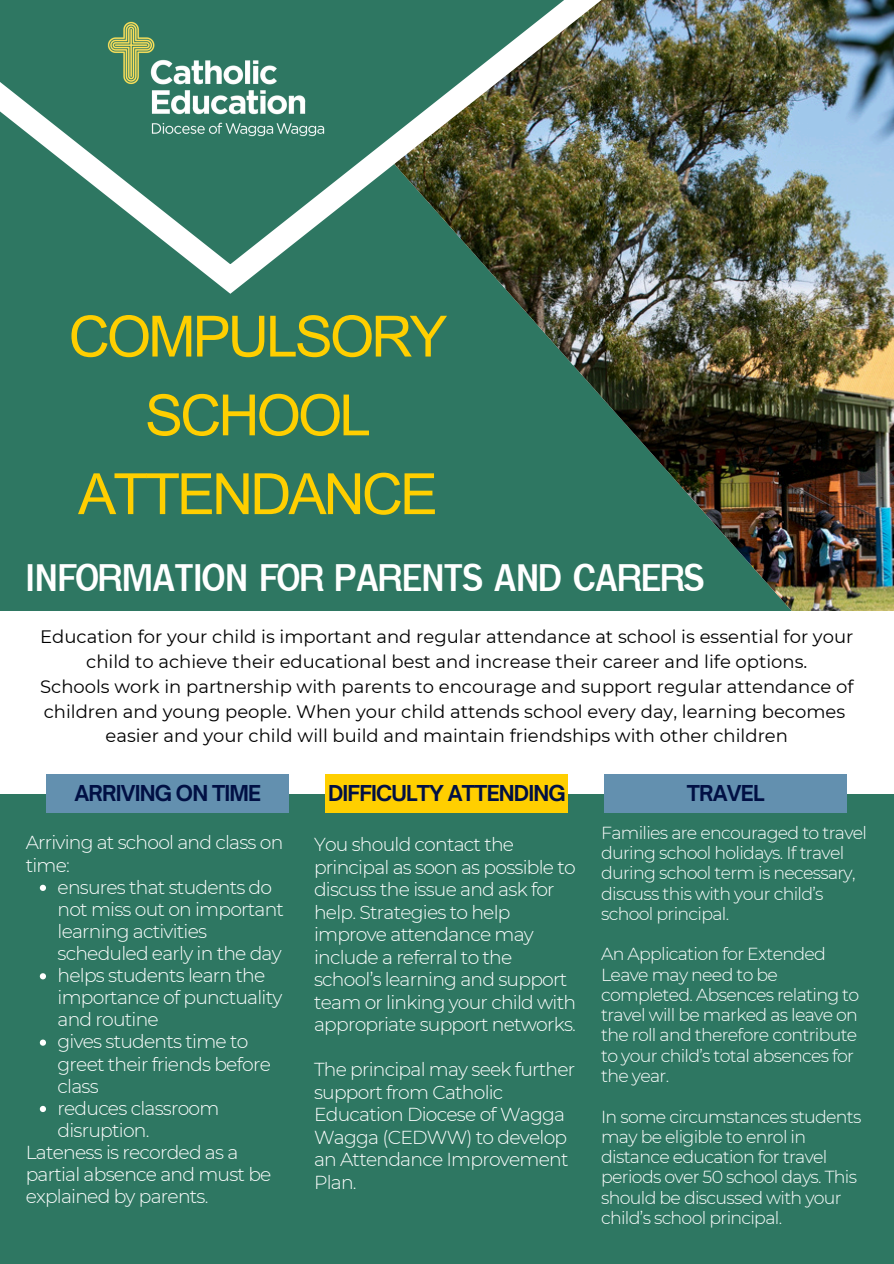
<style>
.page{position:relative;width:894px;height:1264px;background:#fff}
.page>*{position:absolute;margin:0;border:0;box-sizing:border-box;transform-origin:0 0}
.t1{font:56.85px/78.8px "Garuda";letter-spacing:-.05em;color:#ffcf00;text-align:center}
.t2{font:700 38.1px "Garuda";letter-spacing:-.05em;color:#fff}
.t3{font:700 21px "Open Sauce One";letter-spacing:-.04em;color:#011044}
.t4{font:300 18.75px/22.5px "Montserrat";letter-spacing:-.04em;color:#fff}
.t5{font:18px/24.8px "Montserrat";color:#000}
.t6{font:300 17.4px/20.2px "Montserrat";letter-spacing:-.04em;color:#fff}
</style>
<div class="page">
<div style="left:0;top:0;width:893px;height:1263px;background:#2e7762"></div>
<img style="left:289px;top:0;width:604px;height:813px">
<img style="left:193px;top:0;width:448px;height:294px">
<svg style="left:0;top:0;width:610px;height:264px"></svg>
<div style="left:0;top:611px;width:893px;height:182px;background:#fff"></div>
<div style="left:46px;top:774px;width:243px;height:39px;background:#6390af"></div>
<div style="left:325px;top:774px;width:243px;height:39px;background:#ffcf00"></div>
<div style="left:604px;top:774px;width:242px;height:39px;background:#6390af"></div>
<img style="left:106px;top:20px;width:220px;height:117px">
<svg style="left:40px;top:884px;width:6px;height:7px"></svg>
<svg style="left:40px;top:973px;width:6px;height:6px"></svg>
<svg style="left:40px;top:1039px;width:6px;height:6px"></svg>
<svg style="left:40px;top:1105px;width:6px;height:7px"></svg>
<p class="t1" style="left:69px;top:297px;width:380px">COMPULSORY<br>SCHOOL<br>ATTENDANCE</p>
<p class="t2" style="left:25px;top:555px;width:682px">INFORMATION FOR PARENTS AND CARERS</p>
<p class="t5" style="left:40px;top:624px;width:814px">Education for your child is important and regular attendance at school is essential for your</p>
<h3 class="t5" style="left:86px;top:649px;width:722px">child to achieve their educational best and increase their career and life options.</h3>
<h3 class="t5" style="left:40px;top:674px;width:814px">Schools work in partnership with parents to encourage and support regular attendance of children and young people. When your child attends school every day, learning becomes</h3>
<h1 class="t5" style="left:106px;top:723px;width:683px">easier and your child will build and maintain friendships with other children</h1>
<p class="t3" style="left:74px;top:779px;width:188px">ARRIVING ON TIME</p>
<p class="t4" style="left:26px;top:831px;width:259px;line-height:22px">Arriving at school and class on time:</p>
<h3 class="t4" style="left:58px;top:875px;width:228px;line-height:22px">ensures that students do not miss out on important learning activities scheduled early in the day</h3>
<p class="t4" style="left:58px;top:964px;width:226px;line-height:22px">helps students learn the importance of punctuality and routine</p>
<p class="t4" style="left:58px;top:1030px;width:215px;line-height:22px">gives students time to greet their friends before class</p>
<p class="t4" style="left:58px;top:1096px;width:163px;line-height:22px">reduces classroom disruption.</p>
<p class="t4" style="left:26px;top:1141px;width:247px;line-height:22px">Lateness is recorded as a partial absence and must be explained by parents.</p>
<p class="t3" style="left:328px;top:779px;width:239px">DIFFICULTY ATTENDING</p>
<p class="t3" style="left:686px;top:779px;width:79px">TRAVEL</p>
<p class="t4" style="left:314px;top:833px;width:263px">You should contact the principal as soon as possible to discuss the issue and ask for help. Strategies to help improve attendance may include a referral to the school’s learning and support team or linking your child with appropriate support networks.</p>
<p class="t4" style="left:314px;top:1058px;width:262px">The principal may seek further support from Catholic<br>Education Diocese of Wagga<br>Wagga (CEDWW) to develop an Attendance Improvement<br>Plan.</p>
<p class="t6" style="left:601px;top:822px;width:267px">Families are encouraged to travel during school holidays. If travel during school term is necessary, discuss this with your child’s school principal.</p>
<p class="t6" style="left:601px;top:944px;width:259px">An Application for Extended<br>Leave may need to be completed. Absences relating to travel will be marked as leave on the roll and therefore contribute to your child’s total absences for the year.</p>
<p class="t6" style="left:601px;top:1106px;width:262px">In some circumstances students may be eligible to enrol in distance education for travel periods over 50 school days. This should be discussed with your child’s school principal.</p>
</div>
